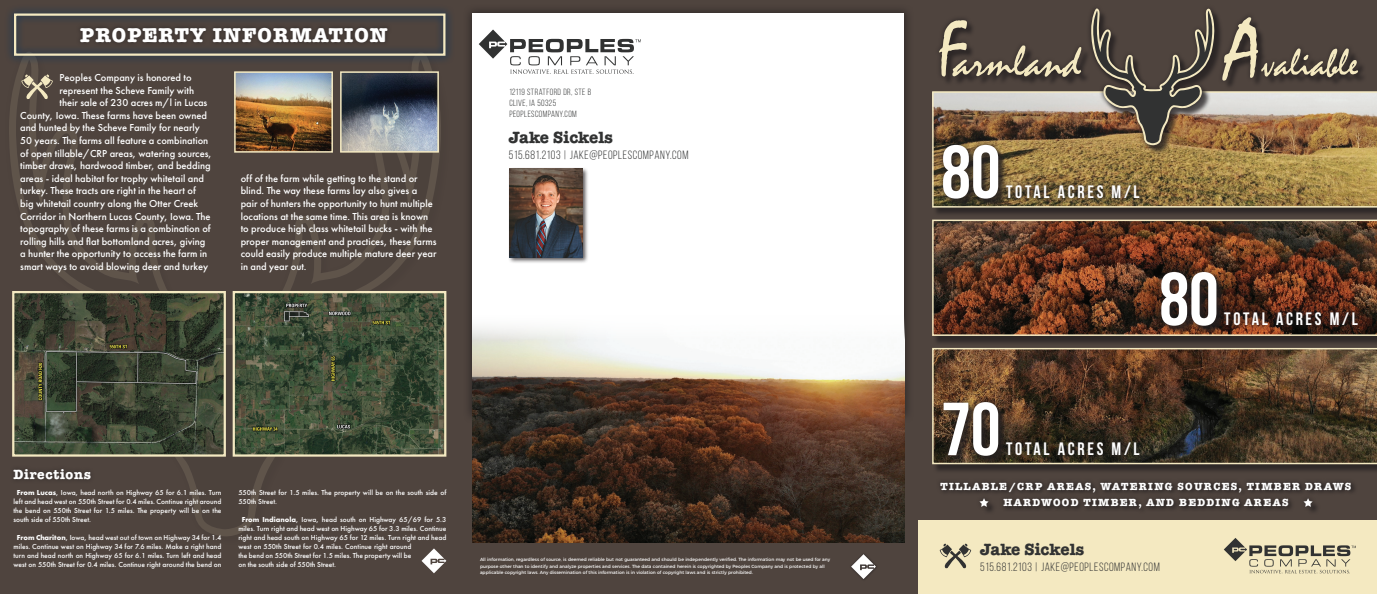
<style>
.page{position:relative;width:1377px;height:594px;background:#4f443e}
.page>*{position:absolute;margin:0;border:0;box-sizing:border-box;transform-origin:0 0}
.t1{font:75px "Bebas Neue";color:#fff}
.t2{font:700 20.25px "American Typewriter ITC Pro";letter-spacing:.05em;color:#fff}
.t3{font:700 18px "Bebas Neue";letter-spacing:.15em;color:#fff}
.t4{font:700 16.5px "American Typewriter ITC Pro";color:#313232}
.t5{font:700 13.5px "American Typewriter ITC Pro";letter-spacing:.05em;color:#fff}
.t6{font:12px "Bebas Neue";letter-spacing:.05em;color:#313232}
.t7{font:500 10.5px/12.6px "Futura PT";color:#fff}
.t8{font:700 10.5px/16.5px "American Typewriter ITC Pro";letter-spacing:.12em;color:#fff;text-align:center}
.t9{font:9px/10.8px "Bebas Neue";letter-spacing:.05em;color:#313232}
.t10{font:500 7.5px/9px "Futura PT";color:#fff}
.t11{font:4.5px/6.8px "Montserrat";color:#fff}
.s1{font-weight:700}
</style>
<div class="page">
<svg style="left:16px;top:65px;width:421px;height:464px"></svg>
<div style="left:918px;top:521px;width:459px;height:73px;background:#f4e9c1"></div>
<svg style="left:1224px;top:538px;width:132px;height:36px"></svg>
<div style="left:933px;top:349px;width:444px;height:125px;background:#231f20;opacity:.75"></div>
<svg style="left:932px;top:348px;width:445px;height:116px;background:#543e2a"></svg>
<div style="left:933px;top:221px;width:444px;height:124px;background:#231f20;opacity:.75"></div>
<svg style="left:932px;top:220px;width:445px;height:116px;background:#613925"></svg>
<div style="left:933px;top:92px;width:444px;height:125px;background:#231f20;opacity:.75"></div>
<img style="left:932px;top:91px;width:445px;height:117px">
<div style="left:944px;top:146px;width:64px;height:62px;background:#231f20;opacity:.75"></div>
<div style="left:937px;top:139px;width:68px;height:66px;background:#231f20;opacity:.75"></div>
<div style="left:1163px;top:274px;width:63px;height:61px;background:#231f20;opacity:.75"></div>
<div style="left:1155px;top:266px;width:68px;height:66px;background:#231f20;opacity:.75"></div>
<div style="left:945px;top:404px;width:63px;height:61px;background:#231f20;opacity:.75"></div>
<div style="left:937px;top:396px;width:68px;height:66px;background:#231f20;opacity:.75"></div>
<div style="left:1000px;top:436px;width:146px;height:26px;background:#231f20;opacity:.75"></div>
<div style="left:1219px;top:306px;width:145px;height:26px;background:#231f20;opacity:.75"></div>
<div style="left:1000px;top:179px;width:146px;height:26px;background:#231f20;opacity:.75"></div>
<div style="left:1218px;top:13px;width:145px;height:72px;background:#231f20;opacity:.75"></div>
<svg style="left:1224px;top:17px;width:134px;height:64px"></svg>
<div style="left:463px;top:4px;width:451px;height:420px;background:#231f20;opacity:.75"></div>
<div style="left:472px;top:14px;width:432px;height:400px;background:#fff"></div>
<svg style="left:479px;top:30px;width:162px;height:44px"></svg>
<img style="left:472px;top:326px;width:432px;height:216px">
<svg style="left:851px;top:554px;width:25px;height:25px"></svg>
<div style="left:508px;top:167px;width:81px;height:97px;background:#231f20;opacity:.75"></div>
<img style="left:509px;top:169px;width:73px;height:88px">
<div style="left:948px;top:41px;width:138px;height:41px;background:#231f20;opacity:.75"></div>
<div style="left:935px;top:16px;width:37px;height:65px;background:#231f20;opacity:.75"></div>
<svg style="left:939px;top:20px;width:142px;height:57px"></svg>
<div style="left:1092px;top:10px;width:132px;height:145px;background:#231f20;opacity:.75"></div>
<div style="left:1086px;top:4px;width:133px;height:146px;background:#231f20;opacity:.75"></div>
<svg style="left:1091px;top:6px;width:124px;height:139px"></svg>
<div style="left:936px;top:478px;width:420px;height:35px;background:#231f20;opacity:.75"></div>
<div style="left:981px;top:500px;width:16px;height:16px;background:#4d423d"></div>
<div style="left:975px;top:494px;width:18px;height:17px;background:#231f20;opacity:.75"></div>
<svg style="left:979px;top:498px;width:10px;height:9px"></svg>
<div style="left:1305px;top:500px;width:16px;height:16px;background:#4d423d"></div>
<div style="left:1299px;top:494px;width:18px;height:17px;background:#231f20;opacity:.75"></div>
<svg style="left:1304px;top:498px;width:9px;height:9px"></svg>
<svg style="left:940px;top:544px;width:31px;height:25px"></svg>
<img style="left:15px;top:294px;width:208px;height:160px">
<div style="left:12px;top:291px;width:214px;height:166px;border:2px solid #f4e9c1"></div>
<img style="left:236px;top:294px;width:207px;height:160px">
<div style="left:233px;top:291px;width:213px;height:166px;border:2px solid #f4e9c1"></div>
<div style="left:5px;top:4px;width:450px;height:61px;background:#003361;opacity:.75"></div>
<div style="left:14px;top:14px;width:432px;height:42px;border:2px solid #f4e9c1"></div>
<svg style="left:21px;top:74px;width:32px;height:26px"></svg>
<div style="left:9px;top:464px;width:86px;height:20px;background:#473e39"></div>
<img style="left:237px;top:74px;width:93px;height:76px">
<div style="left:234px;top:71px;width:99px;height:82px;border:2px solid #f4e9c1"></div>
<img style="left:343px;top:74px;width:93px;height:76px">
<div style="left:340px;top:71px;width:99px;height:82px;border:2px solid #f4e9c1"></div>
<svg style="left:422px;top:548px;width:24px;height:25px"></svg>
<h2 class="t2" style="left:80px;top:22px;width:309px">PROPERTY INFORMATION</h2>
<p class="t7" style="left:60px;top:71px;width:134px">Peoples Company is honored to</p>
<p class="t7" style="left:60px;top:84px;width:136px">represent the Scheve Family with</p>
<p class="t7" style="left:60px;top:96px;width:149px">their sale of 230 acres m/l in Lucas</p>
<p class="t7" style="left:20px;top:109px;width:188px">County, Iowa. These farms have been owned</p>
<p class="t7" style="left:20px;top:122px;width:181px">and hunted by the Scheve Family for nearly</p>
<p class="t7" style="left:20px;top:134px;width:190px">50 years. The farms all feature a combination</p>
<p class="t7" style="left:20px;top:147px;width:193px">of open tillable/CRP areas, watering sources,</p>
<p class="t7" style="left:20px;top:159px;width:192px">timber draws, hardwood timber, and bedding</p>
<p class="t7" style="left:20px;top:172px;width:185px">areas - ideal habitat for trophy whitetail and</p>
<p class="t7" style="left:20px;top:185px;width:177px">turkey. These tracts are right in the heart of</p>
<p class="t7" style="left:20px;top:197px;width:179px">big whitetail country along the Otter Creek</p>
<p class="t7" style="left:20px;top:210px;width:192px">Corridor in Northern Lucas County, Iowa. The</p>
<p class="t7" style="left:20px;top:222px;width:192px">topography of these farms is a combination of</p>
<p class="t7" style="left:20px;top:235px;width:187px">rolling hills and flat bottomland acres, giving</p>
<p class="t7" style="left:20px;top:248px;width:189px">a hunter the opportunity to access the farm in</p>
<p class="t7" style="left:20px;top:260px;width:189px">smart ways to avoid blowing deer and turkey</p>
<p class="t7" style="left:241px;top:172px;width:198px">off of the farm while getting to the stand or blind. The way these farms lay also gives a pair of hunters the opportunity to hunt multiple locations at the same time. This area is known to produce high class whitetail bucks - with the proper management and practices, these farms could easily produce multiple mature deer year in and year out.</p>
<p class="t9" style="left:509px;top:86px;width:83px">12119 STRATFORD DR, STE B<br>CLIVE, IA 50325<br>PEOPLESCOMPANY.COM</p>
<h3 class="t4" style="left:509px;top:127px;width:106px">Jake Sickels</h3>
<p class="t6" style="left:509px;top:148px;width:181px">515.681.2103 | JAKE@PEOPLESCOMPANY.COM</p>
<p class="t5" style="left:14px;top:466px;width:79px">Directions</p>
<p class="t10" style="left:14px;top:488px;width:210px;text-align:justify;text-indent:3px"><span class="s1">From Lucas</span>, Iowa, head north on Highway 65 for 6.1 miles. Turn left and head west on 550th Street for 0.4 miles. Continue right around the bend on 550th Street for 1.5 miles. The property will be on the south side of 550th Street.</p>
<p class="t10" style="left:14px;top:533px;width:210px;text-align:center"><span class="s1">From Chariton</span>, Iowa, head west out of town on Highway 34 for 1.4 miles. Continue west on Highway 34 for 7.6 miles. Make a right hand turn and head north on Highway 65 for 6.1 miles. Turn left and head west on 550th Street for 0.4 miles. Continue right around the bend on</p>
<p class="t10" style="left:238px;top:488px;width:209px">550th Street for 1.5 miles. The property will be on the south side of<br>550th Street.</p>
<p class="t10" style="left:238px;top:515px;width:210px;text-indent:3px"><span class="s1">From Indianola</span>, Iowa, head south on Highway 65/69 for 5.3 miles. Turn right and head west on Highway 65 for 3.3 miles. Continue right and head south on Highway 65 for 12 miles. Turn right and head west on 550th Street for 0.4 miles. Continue right around<br>the bend on 550th Street for 1.5 miles. The property will be<br>on the south side of 550th Street.</p>
<p class="t11" style="left:480px;top:555px;width:352px">All information, regardless of source, is deemed reliable but not guaranteed and should be independently verified. The information may not be used for any purpose other than to identify and analyze properties and services. The data contained herein is copyrighted by Peoples Company and is protected by all applicable copyright laws. Any dissemination of this information is in violation of copyright laws and is strictly prohibited.</p>
<h1 class="t1" style="left:941px;top:131px;width:61px">80</h1>
<h3 class="t3" style="left:1006px;top:182px;width:135px">TOTAL ACRES M/L</h3>
<h1 class="t1" style="left:1159px;top:258px;width:61px">80</h1>
<h3 class="t3" style="left:1224px;top:309px;width:135px">TOTAL ACRES M/L</h3>
<h1 class="t1" style="left:941px;top:388px;width:61px">70</h1>
<h3 class="t3" style="left:1006px;top:439px;width:135px">TOTAL ACRES M/L</h3>
<p class="t8" style="left:941px;top:478px;width:412px">TILLABLE/CRP AREAS, WATERING SOURCES, TIMBER DRAWS<br>HARDWOOD TIMBER, AND BEDDING AREAS</p>
<h3 class="t4" style="left:980px;top:539px;width:106px">Jake Sickels</h3>
<p class="t6" style="left:980px;top:561px;width:181px">515.681.2103 | JAKE@PEOPLESCOMPANY.COM</p>
</div>
